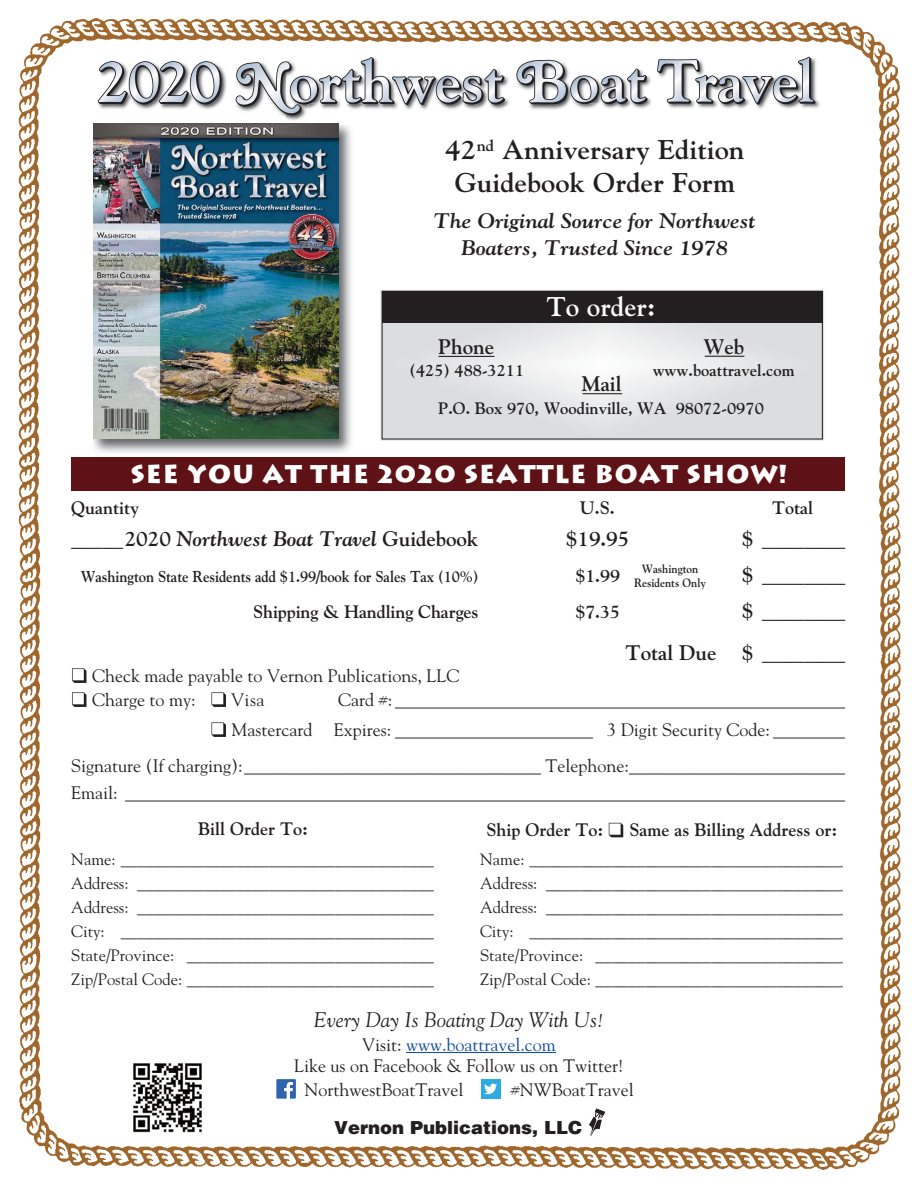
<style>
.page{position:relative;width:918px;height:1188px;background:#fff}
.page>*{position:absolute;margin:0;border:0;box-sizing:border-box;transform-origin:0 0}
.t1{font:700 27px/32.4px "Goudy";color:#231f20;text-align:center;scale:1.05 1}
.t2{font:700 27px "Goudy";color:#fff}
.t3{font:900 25.5px "Lithos";letter-spacing:.04em;color:#fff}
.t4{font:700 21px/36px "Goudy";color:#231f20;text-align:justify}
.t5{font:italic 700 21px/27px "Goudy";color:#231f20;text-align:center;scale:1.05 1}
.t6{font:italic 700 21px "Goudy";color:#231f20}
.t7{font:italic 21px "Goudy";color:#231f20}
.t8{font:18px/30px "Goudy";color:#231f20}
.t9{font:700 18px "Goudy";color:#231f20}
.t10{font:900 18px "Helvetica";color:#231f20}
.t11{font:16.5px/24px "Goudy";color:#231f20;text-align:justify}
.t12{font:700 16.5px "Goudy";color:#231f20}
.t13{font:700 15.75px "Goudy";letter-spacing:-.005em;color:#231f20;scale:.93 1}
.t14{font:700 12px/13.5px "Goudy";color:#231f20;scale:.93 1}
.s1{font-style:normal}
.s2{color:#0d4ba0}
</style>
<div class="page">
<img style="left:18px;top:18px;width:883px;height:1152px">
<img style="left:94px;top:126px;width:263px;height:331px">
<div style="left:71px;top:457px;width:774px;height:34px;background:#5f1216"></div>
<svg style="left:276px;top:1079px;width:20px;height:20px"></svg>
<div style="left:481px;top:1079px;width:19px;height:20px;background:#2caae1"></div>
<svg style="left:484px;top:1084px;width:13px;height:10px"></svg>
<svg style="left:589px;top:1109px;width:16px;height:27px"></svg>
<img style="left:131px;top:1062px;width:72px;height:72px">
<img style="left:380px;top:290px;width:446px;height:151px">
<div style="left:382px;top:291px;width:441px;height:31px;background:#231f20"></div>
<div style="left:382px;top:291px;width:441px;height:148px;border:1px solid #231f20"></div>
<img style="left:286px;top:49px;width:226px;height:75px">
<img style="left:234px;top:59px;width:74px;height:63px">
<img style="left:567px;top:48px;width:256px;height:76px">
<img style="left:514px;top:58px;width:60px;height:53px">
<img style="left:93px;top:49px;width:136px;height:75px">
<svg style="left:97px;top:60px;width:126px;height:45px"></svg>
<svg style="left:236px;top:48px;width:270px;height:67px"></svg>
<svg style="left:514px;top:60px;width:134px;height:45px"></svg>
<svg style="left:657px;top:56px;width:159px;height:50px"></svg>
<img style="left:94px;top:124px;width:245px;height:315px">
<svg style="left:72px;top:668px;width:14px;height:15px"></svg>
<svg style="left:72px;top:692px;width:14px;height:15px"></svg>
<svg style="left:211px;top:692px;width:15px;height:15px"></svg>
<svg style="left:211px;top:722px;width:15px;height:15px"></svg>
<svg style="left:609px;top:823px;width:14px;height:14px"></svg>
<hr style="left:406px;top:1052px;width:150px;height:1px;background:#0d4ba0">
<hr style="left:439px;top:356px;width:56px;height:1px;background:#231f20">
<hr style="left:705px;top:356px;width:39px;height:1px;background:#231f20">
<hr style="left:582px;top:393px;width:40px;height:1px;background:#231f20">
<h1 class="t1" style="left:445px;top:133px;width:287px">42<sup>nd</sup> Anniversary Edition<br>Guidebook Order Form</h1>
<p class="t5" style="left:434px;top:207px;width:308px">The Original Source for Northwest<br>Boaters, Trusted Since 1978</p>
<h1 class="t2" style="left:546px;top:289px;width:111px">To order:</h1>
<p class="t4" style="left:438px;top:328px;width:58px">Phone</p>
<p class="t4" style="left:704px;top:328px;width:42px">Web</p>
<p class="t12" style="left:653px;top:360px;width:144px">www.boattravel.com</p>
<p class="t4" style="left:582px;top:366px;width:41px">Mail</p>
<p class="t12" style="left:438px;top:398px;width:327px">P.O. Box 970, Woodinville, WA 98072-0970</p>
<p class="t12" style="left:410px;top:360px;width:116px">(425) 488-3211</p>
<h2 class="t3" style="left:131px;top:458px;width:658px">SEE YOU AT THE 2020 SEATTLE BOAT SHOW!</h2>
<p class="t9" style="left:71px;top:497px;width:70px">Quantity</p>
<p class="t6" style="left:71px;top:525px;width:409px"><span class="s1">_____2020</span> Northwest Boat Travel <span class="s1">Guidebook</span></p>
<p class="t4" style="left:742px;top:520px;width:105px">$ ________ $ ________ $ ________</p>
<p class="t4" style="left:742px;top:634px;width:105px">$ ________</p>
<p class="t9" style="left:580px;top:497px;width:37px">U.S.</p>
<p class="t9" style="left:772px;top:497px;width:42px">Total</p>
<p class="t4" style="left:566px;top:520px;width:65px">$19.95</p>
<p class="t14" style="left:575px;top:562px;width:142px;text-indent:66px">Washington <sup>$1.99</sup> Residents Only</p>
<p class="t9" style="left:575px;top:600px;width:46px">$7.35</p>
<p class="t4" style="left:626px;top:634px;width:92px">Total Due</p>
<p class="t13" style="left:81px;top:567px;width:429px">Washington State Residents add $1.99/book for Sales Tax (10%)</p>
<p class="t9" style="left:253px;top:600px;width:227px">Shipping &amp; Handling Charges</p>
<p class="t8" style="left:92px;top:663px;width:369px;line-height:24px">Check made payable to Vernon Publications, LLC<br>Charge to my:</p>
<p class="t8" style="left:231px;top:684px;width:83px">Visa<br>Mastercard</p>
<p class="t8" style="left:334px;top:684px;width:513px">Card #: __________________________________________________<br>Expires: ______________________</p>
<p class="t8" style="left:71px;top:711px;width:776px;line-height:36px;text-align:right">3 Digit Security Code: ________<br>Signature (If charging):_________________________________ Telephone:________________________</p>
<p class="t8" style="left:71px;top:777px;width:776px">Email: ________________________________________________________________________________</p>
<p class="t9" style="left:198px;top:818px;width:112px">Bill Order To:</p>
<p class="t9" style="left:487px;top:818px;width:119px">Ship Order To:</p>
<p class="t9" style="left:629px;top:818px;width:210px">Same as Billing Address or:</p>
<p class="t11" style="left:71px;top:847px;width:365px">Name: ______________________________________ Address: ____________________________________ Address: ____________________________________ City: ______________________________________ State/Province: ______________________________ Zip/Postal Code: ______________________________</p>
<p class="t11" style="left:480px;top:847px;width:365px">Name: ______________________________________ Address: ____________________________________ Address: ____________________________________ City: ______________________________________ State/Province: ______________________________ Zip/Postal Code: ______________________________</p>
<p class="t7" style="left:314px;top:1007px;width:292px">Every Day Is Boating Day With Us!</p>
<p class="t8" style="left:294px;top:1033px;width:331px;line-height:21.6px;text-align:center">Visit: <span class="s2">www.boattravel.com<br></span>Like us on Facebook &amp; Follow us on Twitter!</p>
<p class="t8" style="left:304px;top:1074px;width:160px">NorthwestBoatTravel</p>
<p class="t8" style="left:511px;top:1074px;width:124px">#NWBoatTravel</p>
<p class="t10" style="left:334px;top:1116px;width:250px">Vernon Publications, LLC</p>
</div>
